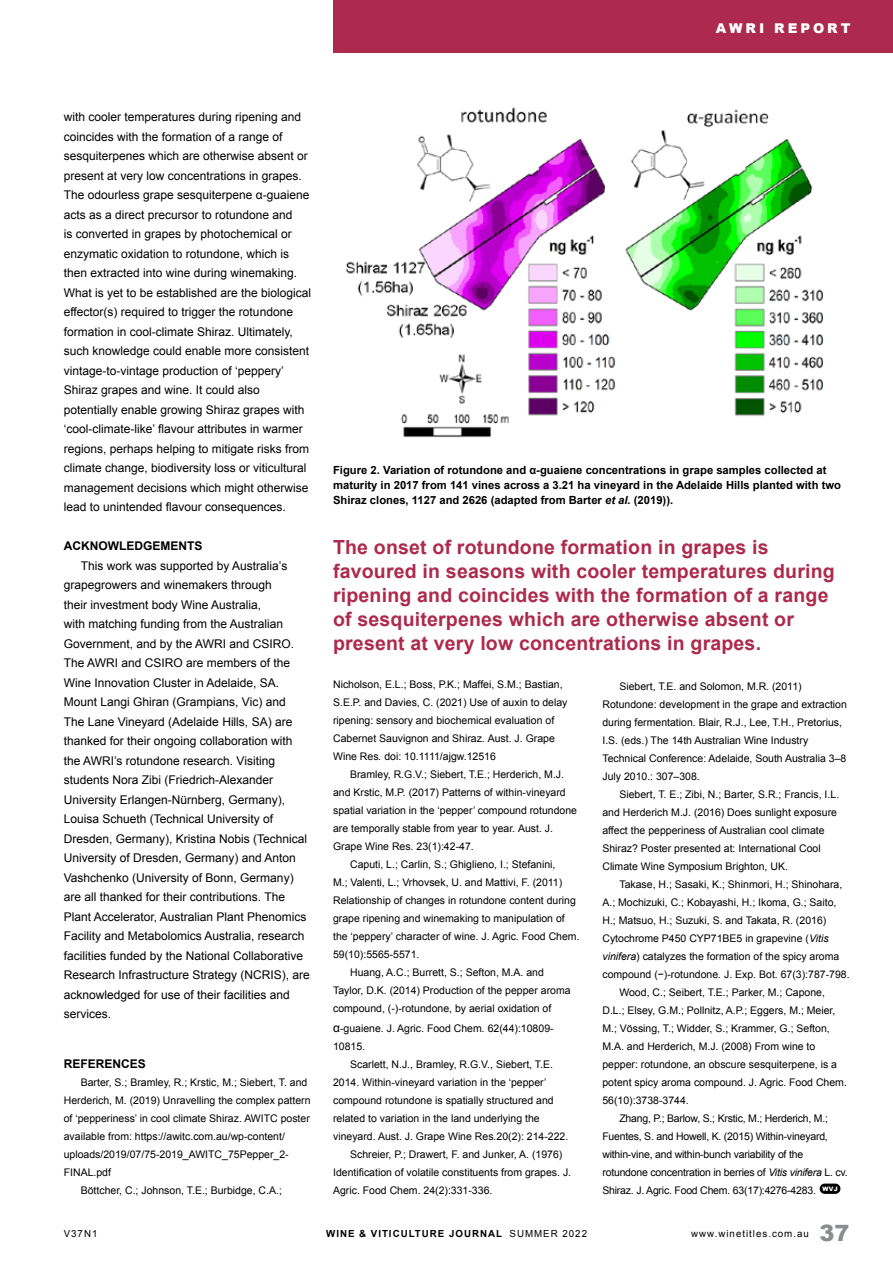
<style>
.page{position:relative;width:893px;height:1263px;background:#fff}
.page>*{position:absolute;margin:0;border:0;box-sizing:border-box;transform-origin:0 0}
.t1{font:900 22.5px "Arial";color:#8a8c8e}
.t2{font:700 19.5px/24px "Arial";letter-spacing:.01em;color:#ad2a4e}
.t3{font:900 13.5px "Arial";letter-spacing:.22em;color:#fff}
.t4{font:12px/19.5px "Arial";color:#000}
.t5{font:700 12px "Arial";color:#000}
.t6{font:700 11.25px/15px "Arial";color:#000}
.t7{font:10.5px/18px "Arial";color:#000}
.t8{font:10.5px "Arial";letter-spacing:-.02em;color:#000}
.t9{font:700 9.75px "Arial";letter-spacing:.1em;color:#000}
.t10{font:9.75px "Arial";letter-spacing:.1em;color:#000}
.t11{font:900 6px "Arial";color:#fff}
.s1{font-style:italic}
.s2{font-size:12px}
.s3{font-weight:400}
</style>
<div class="page">
<div style="left:333px;top:0;width:560px;height:53px;background:#ad2a4e"></div>
<img style="left:346px;top:107px;width:477px;height:331px">
<div style="left:820px;top:1183px;width:20px;height:11px;background:#000;border-radius:5px"></div>
<p class="t3" style="left:716px;top:18px;width:136px">AWRI REPORT</p>
<p class="t4" style="left:64px;top:107px;width:249px">with cooler temperatures during ripening and coincides with the formation of a range of sesquiterpenes which are otherwise absent or present at very low concentrations in grapes.<br>The odourless grape sesquiterpene α-guaiene acts as a direct precursor to rotundone and<br>is converted in grapes by photochemical or enzymatic oxidation to rotundone, which is then extracted into wine during winemaking.<br>What is yet to be established are the biological effector(s) required to trigger the rotundone formation in cool-climate Shiraz. Ultimately, such knowledge could enable more consistent vintage-to-vintage production of ‘peppery’ Shiraz grapes and wine. It could also potentially enable growing Shiraz grapes with ‘cool-climate-like’ flavour attributes in warmer regions, perhaps helping to mitigate risks from climate change, biodiversity loss or viticultural management decisions which might otherwise lead to unintended flavour consequences.</p>
<p class="t5" style="left:64px;top:538px;width:140px">ACKNOWLEDGEMENTS</p>
<p class="t4" style="left:64px;top:556px;width:248px;text-indent:17px">This work was supported by Australia’s grapegrowers and winemakers through<br>their investment body Wine Australia,<br>with matching funding from the Australian Government, and by the AWRI and CSIRO.<br>The AWRI and CSIRO are members of the Wine Innovation Cluster in Adelaide, SA.<br>Mount Langi Ghiran (Grampians, Vic) and<br>The Lane Vineyard (Adelaide Hills, SA) are thanked for their ongoing collaboration with the AWRI’s rotundone research. Visiting students Nora Zibi (Friedrich-Alexander University Erlangen-Nürnberg, Germany), Louisa Schueth (Technical University of Dresden, Germany), Kristina Nobis (Technical University of Dresden, Germany) and Anton Vashchenko (University of Bonn, Germany) are all thanked for their contributions. The Plant Accelerator, Australian Plant Phenomics Facility and Metabolomics Australia, research facilities funded by the National Collaborative Research Infrastructure Strategy (NCRIS), are acknowledged for use of their facilities and services.</p>
<p class="t5" style="left:64px;top:1056px;width:84px">REFERENCES</p>
<p class="t7" style="left:81px;top:1073px;width:228px">Barter, S.; Bramley, R.; Krstic, M.; Siebert, T. and</p>
<p class="t7" style="left:64px;top:1091px;width:248px">Herderich, M. (2019) Unravelling the complex pattern</p>
<p class="t7" style="left:64px;top:1109px;width:248px">of ‘pepperiness’ in cool climate Shiraz. AWITC poster</p>
<p class="t7" style="left:64px;top:1127px;width:223px">available from: https://awitc.com.au/wp-content/</p>
<p class="t7" style="left:64px;top:1145px;width:226px">uploads/2019/07/75-2019_AWITC_75Pepper_2-</p>
<p class="t7" style="left:64px;top:1163px;width:49px">FINAL.pdf</p>
<p class="t7" style="left:81px;top:1181px;width:203px">Böttcher, C.; Johnson, T.E.; Burbidge, C.A.;</p>
<p class="t6" style="left:333px;top:462px;width:509px">Figure 2. Variation of rotundone and α-guaiene concentrations in grape samples collected at maturity in 2017 from 141 vines across a 3.21 ha vineyard in the Adelaide Hills planted with two<br>Shiraz clones, 1127 and 2626 (adapted from Barter <span class="s1">et al.</span> (2019)).</p>
<p class="t2" style="left:333px;top:536px;width:503px">The onset of rotundone formation in grapes is favoured in seasons with cooler temperatures during ripening and coincides with the formation of a range of sesquiterpenes which are otherwise absent or present at very low concentrations in grapes.</p>
<p class="t7" style="left:333px;top:676px;width:236px">Nicholson, E.L.; Boss, P.K.; Maffei, S.M.; Bastian, S.E.P. and Davies, C. (2021) Use of auxin to delay ripening: sensory and biochemical evaluation of Cabernet Sauvignon and Shiraz. Aust. J. Grape Wine Res<span class="s1">.</span> doi: 10.1111/ajgw.12516</p>
<p class="t7" style="left:350px;top:766px;width:215px">Bramley, R.G.V.; Siebert, T.E.; Herderich, M.J.</p>
<p class="t7" style="left:333px;top:784px;width:234px">and Krstic, M.P. (2017) Patterns of within-vineyard</p>
<p class="t7" style="left:333px;top:802px;width:245px">spatial variation in the ‘pepper’ compound rotundone</p>
<p class="t7" style="left:333px;top:820px;width:222px">are temporally stable from year to year. Aust. J.</p>
<p class="t7" style="left:333px;top:838px;width:142px">Grape Wine Res<span class="s1">.</span> 23(1):42-47.</p>
<p class="t7" style="left:350px;top:856px;width:207px">Caputi, L.; Carlin, S.; Ghiglieno, I.; Stefanini,</p>
<p class="t7" style="left:333px;top:874px;width:231px">M.; Valenti, L.; Vrhovsek, U. and Mattivi, F. (2011)</p>
<p class="t7" style="left:333px;top:892px;width:244px">Relationship of changes in rotundone content during</p>
<p class="t7" style="left:333px;top:910px;width:233px">grape ripening and winemaking to manipulation of</p>
<p class="t7" style="left:333px;top:928px;width:248px">the ‘peppery’ character of wine. J. Agric. Food Chem<span class="s1">.</span></p>
<p class="t7" style="left:333px;top:946px;width:88px">59(10):5565-5571.</p>
<p class="t7" style="left:350px;top:964px;width:195px">Huang, A.C.; Burrett, S.; Sefton, M.A. and</p>
<p class="t7" style="left:333px;top:982px;width:239px">Taylor, D.K. (2014) Production of the pepper aroma</p>
<p class="t7" style="left:333px;top:1000px;width:220px">compound, (-)-rotundone, by aerial oxidation of</p>
<p class="t7" style="left:333px;top:1019px;width:222px"><span class="s2">α</span>-guaiene. J. Agric. Food Chem<span class="s1">.</span> 62(44):10809-<br>10815.</p>
<p class="t7" style="left:350px;top:1055px;width:204px">Scarlett, N.J., Bramley, R.G.V., Siebert, T.E.</p>
<p class="t7" style="left:333px;top:1073px;width:215px">2014. Within-vineyard variation in the ‘pepper’</p>
<p class="t7" style="left:333px;top:1091px;width:222px">compound rotundone is spatially structured and</p>
<p class="t7" style="left:333px;top:1109px;width:208px">related to variation in the land underlying the</p>
<p class="t7" style="left:333px;top:1127px;width:237px">vineyard. Aust. J. Grape Wine Res<span class="s1">.</span>20(2): 214-222.</p>
<p class="t7" style="left:350px;top:1145px;width:214px">Schreier, P.; Drawert, F. and Junker, A. (1976)</p>
<p class="t7" style="left:333px;top:1163px;width:240px">Identification of volatile constituents from grapes. J.</p>
<p class="t7" style="left:333px;top:1181px;width:161px">Agric. Food Chem. 24(2):331-336.</p>
<p class="t7" style="left:602px;top:677px;width:246px;text-indent:17px">Siebert, T.E. and Solomon, M.R. (2011)<br>Rotundone: development in the grape and extraction during fermentation. Blair, R.J., Lee, T.H., Pretorius, I.S. (eds.) The 14th Australian Wine Industry Technical Conference: Adelaide, South Australia 3–8<br>July 2010.: 307–308.</p>
<p class="t7" style="left:602px;top:785px;width:238px;text-indent:17px">Siebert, T. E.; Zibi, N.; Barter, S.R.; Francis, I.L. and Herderich M.J. (2016) Does sunlight exposure affect the pepperiness of Australian cool climate Shiraz? Poster presented at: International Cool Climate Wine Symposium Brighton, UK.</p>
<p class="t7" style="left:619px;top:875px;width:224px">Takase, H.; Sasaki, K.; Shinmori, H.; Shinohara,</p>
<p class="t7" style="left:602px;top:893px;width:236px">A.; Mochizuki, C.; Kobayashi, H.; Ikoma, G.; Saito,</p>
<p class="t7" style="left:602px;top:911px;width:225px">H.; Matsuo, H.; Suzuki, S. and Takata, R. (2016)</p>
<p class="t7" style="left:602px;top:929px;width:228px">Cytochrome P450 CYP71BE5 in grapevine (<span class="s1">Vitis</span></p>
<p class="t7" style="left:602px;top:947px;width:238px"><span class="s1">vinifera</span>) catalyzes the formation of the spicy aroma</p>
<p class="t7" style="left:602px;top:965px;width:249px">compound (−)-rotundone<span class="s1">.</span> J. Exp. Bot. 67(3):787-798.</p>
<p class="t7" style="left:619px;top:983px;width:207px">Wood, C.; Seibert, T.E.; Parker, M.; Capone,</p>
<p class="t7" style="left:602px;top:1001px;width:235px">D.L.; Elsey, G.M.; Pollnitz, A.P.; Eggers, M.; Meier,</p>
<p class="t7" style="left:602px;top:1019px;width:229px">M.; Vössing, T.; Widder, S.; Krammer, G.; Sefton,</p>
<p class="t7" style="left:602px;top:1037px;width:214px">M.A. and Herderich, M.J. (2008) From wine to</p>
<p class="t7" style="left:602px;top:1055px;width:236px">pepper: rotundone, an obscure sesquiterpene, is a</p>
<p class="t7" style="left:602px;top:1073px;width:246px">potent spicy aroma compound. J. Agric. Food Chem.</p>
<p class="t7" style="left:602px;top:1091px;width:88px">56(10):3738-3744.</p>
<p class="t8" style="left:619px;top:1111px;width:210px">Zhang, P.; Barlow, S.; Krstic, M.; Herderich, M.;</p>
<p class="t8" style="left:602px;top:1129px;width:227px">Fuentes, S. and Howell, K. (2015) Within-vineyard,</p>
<p class="t8" style="left:602px;top:1147px;width:202px">within-vine, and within-bunch variability of the</p>
<p class="t8" style="left:602px;top:1165px;width:247px">rotundone concentration in berries of <span class="s1">Vitis vinifera</span> L. cv.</p>
<p class="t8" style="left:602px;top:1183px;width:215px">Shiraz. J. Agric. Food Chem<span class="s1">.</span> 63(17):4276-4283.</p>
<p class="t11" style="left:822px;top:1184px;width:17px">WVJ</p>
<p class="t10" style="left:64px;top:1227px;width:35px">V37N1</p>
<p class="t9" style="left:326px;top:1227px;width:262px">WINE &amp; VITICULTURE JOURNAL <span class="s3">SUMMER 2022</span></p>
<p class="t10" style="left:691px;top:1227px;width:119px">www.winetitles.com.au</p>
<h1 class="t1" style="left:819px;top:1217px;width:32px">37</h1>
</div>
